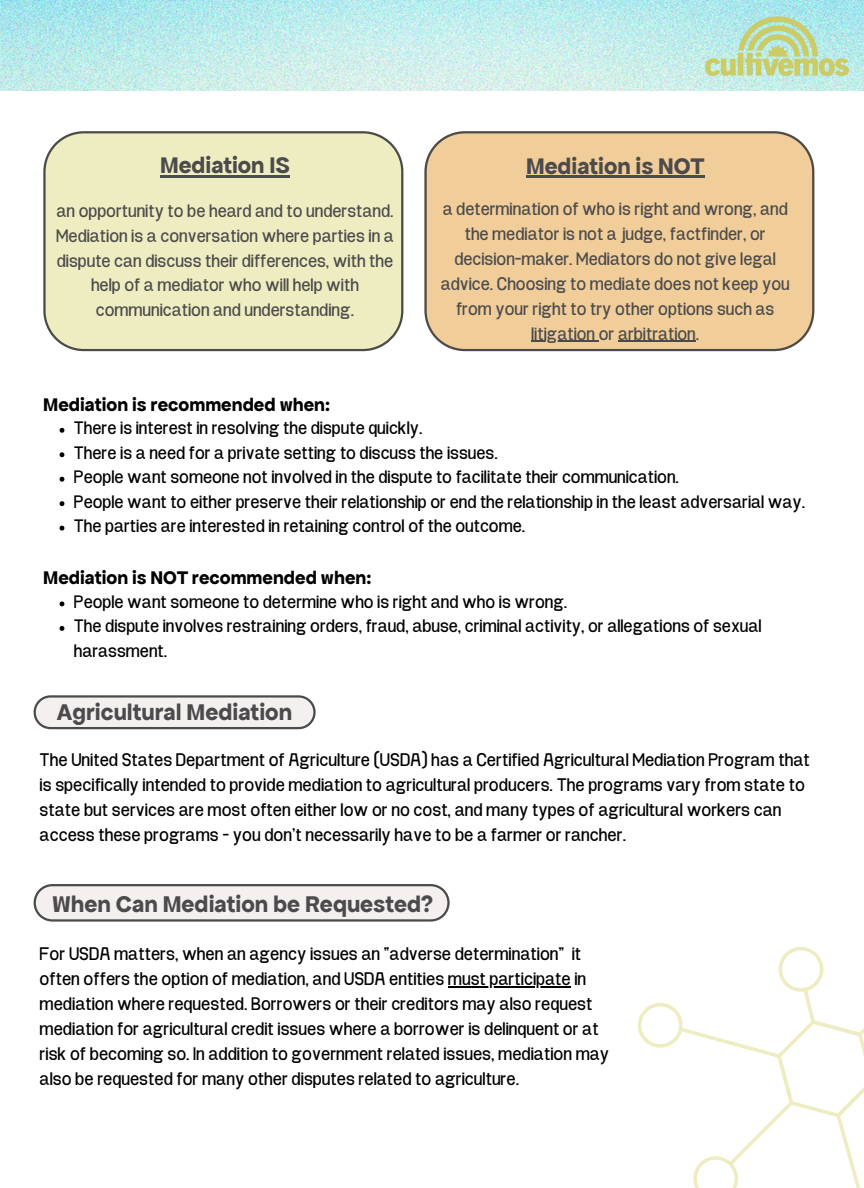
<style>
.page{position:relative;width:864px;height:1188px;background:#fff}
.page>*{position:absolute;margin:0;border:0;box-sizing:border-box;transform-origin:0 0}
.t1{font:700 24.15px "Apfel Grotezk";color:#4b4b4b}
.t2{font:700 24px "Apfel Grotezk";color:#4b4b4b}
.t3{font:700 19.5px "Apfel Grotezk";color:#000}
.t4{font:18.15px/25px "Projekt Blackbird";color:#000}
.t5{font:18px/24.5px "Projekt Blackbird";color:#000}
.t6{font:18px/24.8px "Projekt Blackbird";color:#4b4b4b;text-align:center}
</style>
<div class="page">
<img style="left:0;top:0;width:864px;height:90px">
<svg style="left:34px;top:695px;width:282px;height:34px"></svg>
<img style="left:696px;top:13px;width:163px;height:70px">
<svg style="left:638px;top:947px;width:226px;height:241px"></svg>
<svg style="left:34px;top:884px;width:416px;height:38px"></svg>
<svg style="left:60px;top:428px;width:4px;height:5px"></svg>
<svg style="left:60px;top:452px;width:4px;height:5px"></svg>
<svg style="left:60px;top:477px;width:4px;height:5px"></svg>
<svg style="left:60px;top:501px;width:4px;height:5px"></svg>
<svg style="left:60px;top:526px;width:4px;height:5px"></svg>
<svg style="left:60px;top:601px;width:4px;height:5px"></svg>
<svg style="left:60px;top:626px;width:4px;height:5px"></svg>
<div style="left:43px;top:131px;width:360px;height:220px;background:#eeedc1"></div>
<hr style="left:160px;top:175px;width:130px;height:3px;background:#4b4b4b">
<div style="left:424px;top:131px;width:390px;height:220px;background:#f1cd9a"></div>
<hr style="left:526px;top:176px;width:178px;height:2px;background:#4b4b4b">
<hr style="left:531px;top:341px;width:68px;height:1px;background:#4b4b4b">
<hr style="left:618px;top:341px;width:78px;height:1px;background:#4b4b4b">
<hr style="left:448px;top:987px;width:123px;height:1px;background:#000">
<p class="t2" style="left:160px;top:152px;width:131px">Mediation IS</p>
<p class="t6" style="left:56px;top:200px;width:339px">an opportunity to be heard and to understand.<br>Mediation is a conversation where parties in a dispute can discuss their differences, with the help of a mediator who will help with communication and understanding.</p>
<h1 class="t2" style="left:526px;top:152px;width:180px">Mediation is NOT</h1>
<p class="t6" style="left:441px;top:198px;width:350px">a determination of who is right and wrong, and the mediator is not a judge, factfinder, or decision-maker. Mediators do not give legal advice. Choosing to mediate does not keep you from your right to try other options such as</p>
<p class="t6" style="left:531px;top:323px;width:170px">litigation or arbitration.</p>
<h1 class="t3" style="left:43px;top:394px;width:288px">Mediation is recommended when:</h1>
<p class="t5" style="left:74px;top:418px;width:350px">There is interest in resolving the dispute quickly.</p>
<h2 class="t5" style="left:74px;top:442px;width:425px">There is a need for a private setting to discuss the issues.</h2>
<p class="t5" style="left:74px;top:467px;width:607px">People want someone not involved in the dispute to facilitate their communication.</p>
<p class="t5" style="left:74px;top:491px;width:733px">People want to either preserve their relationship or end the relationship in the least adversarial way.</p>
<p class="t5" style="left:74px;top:515px;width:453px">The parties are interested in retaining control of the outcome.</p>
<p class="t3" style="left:43px;top:567px;width:330px">Mediation is NOT recommended when:</p>
<p class="t5" style="left:74px;top:591px;width:495px">People want someone to determine who is right and who is wrong.</p>
<h2 class="t5" style="left:74px;top:616px;width:689px">The dispute involves restraining orders, fraud, abuse, criminal activity, or allegations of sexual harassment.</h2>
<h1 class="t1" style="left:57px;top:699px;width:237px">Agricultural Mediation</h1>
<h1 class="t4" style="left:40px;top:749px;width:772px">The United States Department of Agriculture (USDA) has a Certified Agricultural Mediation Program that is specifically intended to provide mediation to agricultural producers. The programs vary from state to state but services are most often either low or no cost, and many types of agricultural workers can access these programs - you don’t necessarily have to be a farmer or rancher.</h1>
<p class="t1" style="left:52px;top:891px;width:383px">When Can Mediation be Requested?</p>
<p class="t4" style="left:40px;top:943px;width:571px">For USDA matters, when an agency issues an “adverse determination” it often offers the option of mediation, and USDA entities must participate in mediation where requested. Borrowers or their creditors may also request mediation for agricultural credit issues where a borrower is delinquent or at risk of becoming so. In addition to government related issues, mediation may also be requested for many other disputes related to agriculture.</p>
</div>
